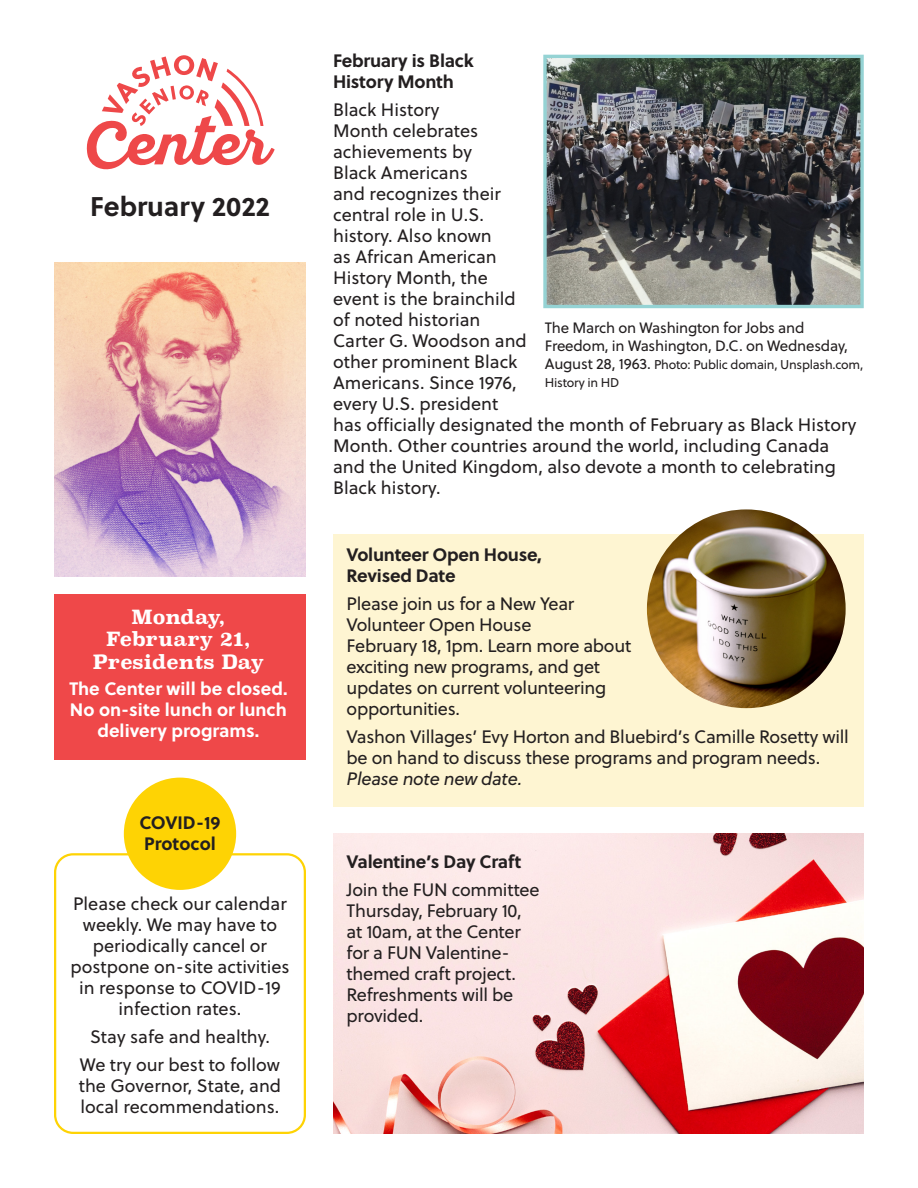
<style>
.page{position:relative;width:918px;height:1188px;background:#fff}
.page>*{position:absolute;margin:0;border:0;box-sizing:border-box;transform-origin:0 0}
.t1{font:700 27px "Soleil";color:#231f20}
.t2{font:700 19.5px/22.5px "Superclarendon";color:#fff;text-align:center}
.body{font:18px/21px "Soleil";color:#231f20}
.body-2{font:700 18px/21px "Soleil";letter-spacing:-.015em;color:#231f20}
.body-3{font:700 18px/21px "Soleil";color:#fff;text-align:center}
.body-4{font:15px/18px "Soleil";letter-spacing:-.015em;color:#231f20}
.body-5{font:12.75px/18px "Soleil";letter-spacing:-.02em;color:#231f20}
.s1{font-size:15px}
.s2{font-style:italic}
</style>
<div class="page">
<img style="left:333px;top:834px;width:531px;height:300px">
<div style="left:54px;top:853px;width:252px;height:281px;border:2px solid #fed304;border-radius:18px"></div>
<div style="left:54px;top:594px;width:252px;height:166px;background:#ef4849"></div>
<svg style="left:86px;top:55px;width:189px;height:115px"></svg>
<img style="left:54px;top:262px;width:252px;height:315px">
<img style="left:543px;top:54px;width:321px;height:255px">
<div style="left:333px;top:534px;width:531px;height:273px;background:#fef5d2"></div>
<img style="left:647px;top:509px;width:199px;height:199px;border-radius:99px">
<div style="left:124px;top:778px;width:112px;height:112px;background:#fed304;border-radius:50%"></div>
<p class="t1" style="left:90px;top:186px;width:181px">February 2022</p>
<p class="t2" style="left:93px;top:606px;width:173px">Monday,<br>February 21,<br>Presidents Day</p>
<p class="body-3" style="left:69px;top:678px;width:220px">The Center will be closed.<br>No on-site lunch or lunch delivery programs.</p>
<p class="body-2" style="left:139px;top:811px;width:83px">COVID-19<br>Protocol</p>
<p class="body" style="left:70px;top:893px;width:221px;text-align:center">Please check our calendar weekly. We may have to periodically cancel or postpone on-site activities in response to COVID-19 infection rates.</p>
<p class="body" style="left:90px;top:1026px;width:181px">Stay safe and healthy.</p>
<p class="body" style="left:79px;top:1053px;width:204px;text-align:justify">We try our best to follow the Governor, State, and local recommendations.</p>
<p class="body-2" style="left:333px;top:50px;width:142px">February is Black<br>History Month</p>
<p class="body" style="left:333px;top:99px;width:525px">Black History<br>Month celebrates<br>achievements by<br>Black Americans<br>and recognizes their<br>central role in U.S.<br>history. Also known<br>as African American<br>History Month, the<br>event is the brainchild<br>of noted historian<br>Carter G. Woodson and<br>other prominent Black<br>Americans. Since 1976,<br>every U.S. president<br>has officially designated the month of February as Black History<br>Month. Other countries around the world, including Canada and the United Kingdom, also devote a month to celebrating<br>Black history.</p>
<p class="body-4" style="left:545px;top:318px;width:305px">The March on Washington for Jobs and<br>Freedom, in Washington, D.C. on Wednesday,</p>
<p class="body-5" style="left:545px;top:355px;width:320px"><span class="s1">August 28, 1963.</span> Photo: Public domain, Unsplash.com,<br>History in HD</p>
<p class="body-2" style="left:347px;top:544px;width:197px">Volunteer Open House,<br>Revised Date</p>
<p class="body" style="left:347px;top:593px;width:286px">Please join us for a New Year<br>Volunteer Open House<br>February 18, 1pm. Learn more about exciting new programs, and get updates on current volunteering opportunities.</p>
<p class="body" style="left:347px;top:726px;width:504px">Vashon Villages’ Evy Horton and Bluebird’s Camille Rosetty will be on hand to discuss these programs and program needs.<br><span class="s2">Please note new date.</span></p>
<p class="body-2" style="left:347px;top:850px;width:176px">Valentine’s Day Craft</p>
<p class="body" style="left:347px;top:878px;width:194px">Join the FUN committee<br>Thursday, February 10, at 10am, at the Center for a FUN Valentine&shy;themed craft project.<br>Refreshments will be provided.</p>
</div>
